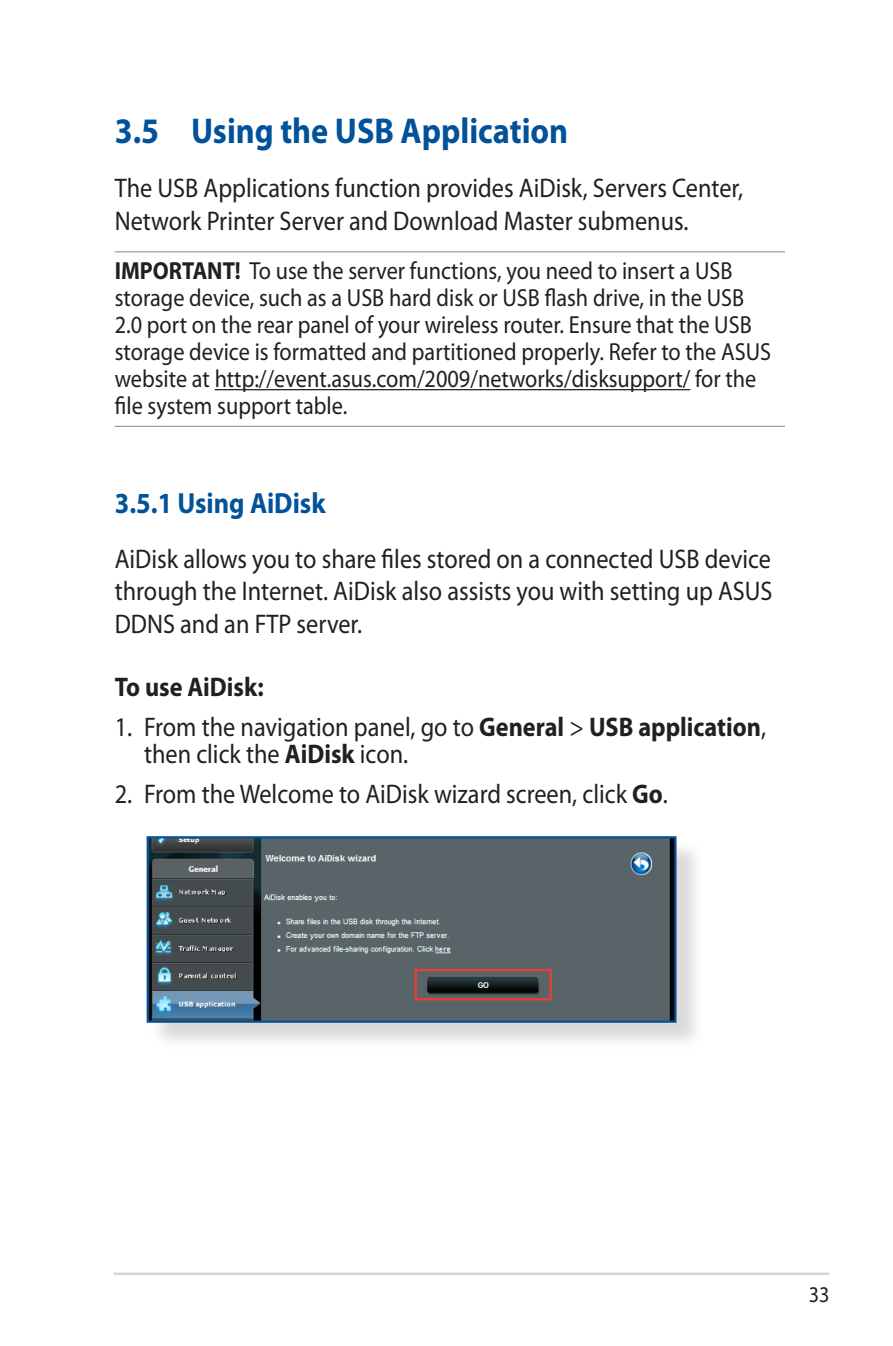
<style>
.page{position:relative;width:893px;height:1346px;background:#fff}
.page>*{position:absolute;margin:0;border:0;box-sizing:border-box;transform-origin:0 0}
.WL_Header_1{font:700 36px "Myriad Pro";color:#01529a;scale:.9 1}
.WL_Header_2{font:700 29.25px "Myriad Pro";color:#01529a;scale:.9 1}
.WL_Body_Text{font:27px/32.4px "Myriad Pro";color:#231f20;scale:.9 1}
.WL_Body_Text_-_List{font:27px/27px "Myriad Pro";color:#231f20;scale:.9 1}
.WL_Body_Text_-_List-2{font:700 27px "Myriad Pro";color:#231f20;scale:.9 1}
.WL_Message{font:24.75px/27px "Myriad Pro";color:#231f20;scale:.9 1}
.t1{font:22.5px "Myriad";color:#231f20;scale:.9 1}
.s1{font-weight:700}
</style>
<div class="page">
<hr style="left:114px;top:1272px;width:715px;height:3px;background:#d1d2d4">
<hr style="left:115px;top:251px;width:670px;height:1px;background:#939598">
<hr style="left:215px;top:389px;width:475px;height:1px;background:#231f20">
<hr style="left:115px;top:426px;width:670px;height:1px;background:#939598">
<div style="left:150px;top:839px;width:555px;height:212px;background:#cfcecb;opacity:.75"></div>
<img style="left:150px;top:839px;width:523px;height:181px">
<div style="left:147px;top:836px;width:529px;height:187px;border:2px solid #01529a"></div>
<div style="left:414px;top:969px;width:138px;height:31px;border:2px solid #ee3e34"></div>
<p class="WL_Header_1" style="left:115px;top:110px;width:505px">3.5 Using the USB Application</p>
<p class="WL_Body_Text" style="left:115px;top:173px;width:700px">The USB Applications function provides AiDisk, Servers Center,<br>Network Printer Server and Download Master submenus.</p>
<p class="WL_Message" style="left:115px;top:258px;width:731px"><span class="s1">IMPORTANT!</span> To use the server functions, you need to insert a USB storage device, such as a USB hard disk or USB flash drive, in the USB 2.0 port on the rear panel of your wireless router. Ensure that the USB storage device is formatted and partitioned properly. Refer to the ASUS website at http://event.asus.com/2009/networks/disksupport/ for the file system support table.</p>
<p class="WL_Header_2" style="left:115px;top:487px;width:236px">3.5.1 Using AiDisk</p>
<p class="WL_Body_Text" style="left:115px;top:543px;width:732px;text-align:justify">AiDisk allows you to share files stored on a connected USB device through the Internet. AiDisk also assists you with setting up ASUS DDNS and an FTP server.</p>
<p class="WL_Body_Text_-_List-2" style="left:115px;top:672px;width:167px">To use AiDisk:</p>
<p class="WL_Body_Text_-_List" style="left:144px;top:714px;width:693px;text-indent:-29px">1. From the navigation panel, go to <span class="s1">General</span> &gt; <span class="s1">USB application</span>, then click the <span class="s1">AiDisk</span> icon.</p>
<p class="WL_Body_Text_-_List" style="left:115px;top:781px;width:616px">2. From the Welcome to AiDisk wizard screen, click <span class="s1">Go</span>.</p>
<p class="t1" style="left:809px;top:1283px;width:25px">33</p>
</div>
